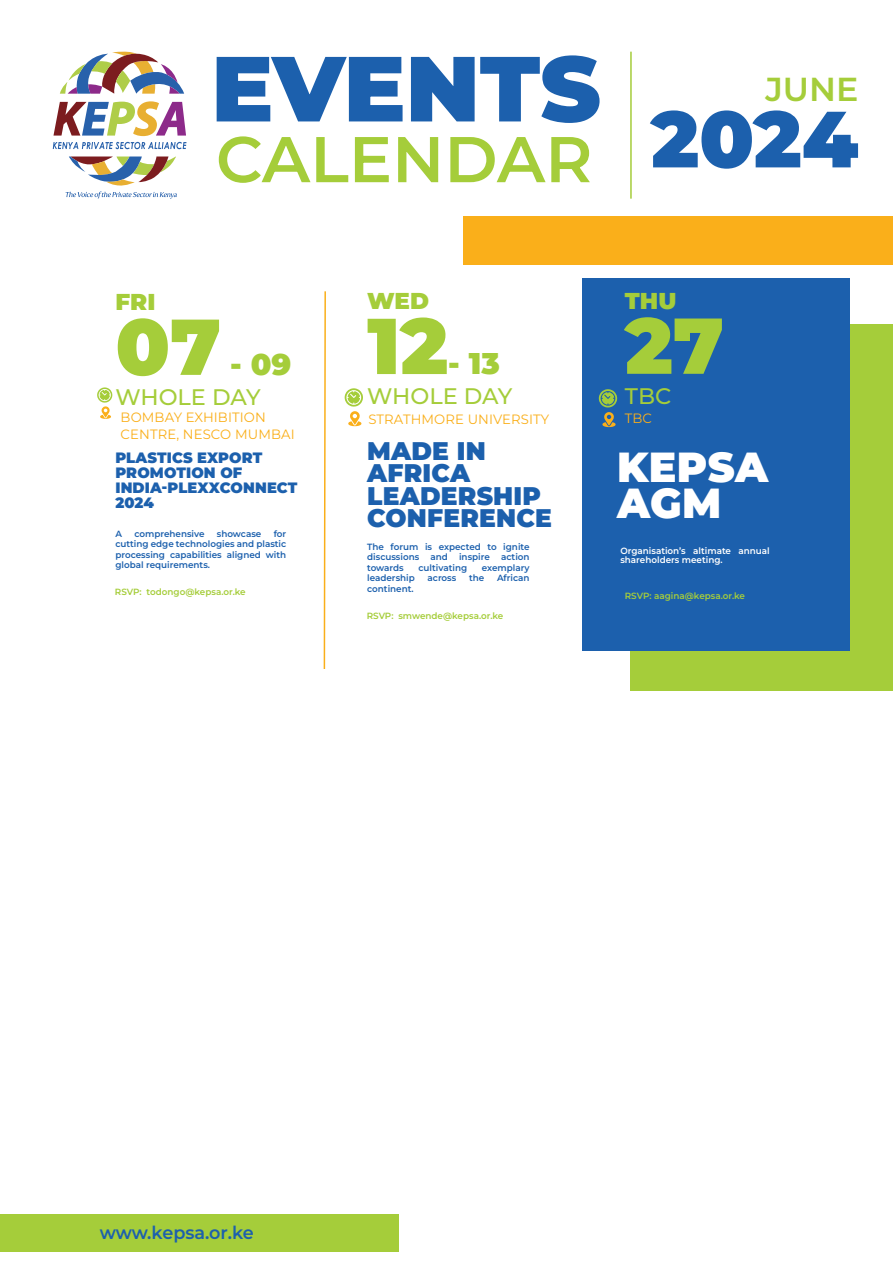
<style>
.page{position:relative;width:893px;height:1263px;background:#fff}
.page>*{position:absolute;margin:0;border:0;box-sizing:border-box;transform-origin:0 0}
.t1{font:900 92.25px "Montserrat";color:#1c60ad}
.t2{font:900 79.5px "Montserrat";color:#1c60ad}
.t3{font:900 78.9px "Montserrat";color:#a5cd3a}
.t4{font:100 64.5px "Montserrat";color:#a5cd3a}
.t5{font:900 42px/36px "Montserrat";letter-spacing:.01em;color:#fff}
.t6{font:600 33.3px "Montserrat";color:#a5cd3a}
.t7{font:900 30px "Montserrat";color:#a5cd3a}
.t8{font:900 25.5px/22.5px "Montserrat";letter-spacing:.01em;color:#1c60ad}
.t9{font:900 22.95px "Montserrat";color:#a5cd3a}
.t10{font:500 22.5px "Montserrat";color:#a5cd3a}
.t11{font:100 18px "Montserrat";letter-spacing:-.005em;color:#1c60ad}
.t12{font:900 15px/15px "Montserrat";letter-spacing:.01em;color:#1c60ad}
.t13{font:100 13.5px/17.2px "Montserrat";letter-spacing:.01em;color:#faaf1a}
.t14{font:100 9px/10.5px "Montserrat";color:#1c60ad;text-align:justify}
.t15{font:100 9px "Montserrat";color:#a5cd3a}
.t16{font:100 9px/9px "Montserrat";color:#fff}
</style>
<div class="page">
<div style="left:464px;top:217px;width:429px;height:48px;background:#faaf1a"></div>
<div style="left:630px;top:324px;width:263px;height:367px;background:#a5cd3a"></div>
<div style="left:0;top:1214px;width:398px;height:37px;background:#a5cd3a"></div>
<div style="left:583px;top:278px;width:267px;height:372px;background:#1c60ad"></div>
<hr style="left:630px;top:52px;width:2px;height:147px;background:#a5cd3a">
<svg style="left:97px;top:387px;width:15px;height:32px"></svg>
<svg style="left:599px;top:389px;width:18px;height:38px"></svg>
<svg style="left:345px;top:388px;width:18px;height:38px"></svg>
<svg style="left:53px;top:101px;width:133px;height:35px"></svg>
<svg style="left:60px;top:52px;width:124px;height:42px"></svg>
<svg style="left:66px;top:156px;width:111px;height:43px"></svg>
<svg style="left:53px;top:142px;width:133px;height:7px"></svg>
<svg style="left:323px;top:291px;width:3px;height:378px"></svg>
<h1 class="t1" style="left:211px;top:27px;width:391px">EVENTS</h1>
<h3 class="t4" style="left:216px;top:116px;width:378px">CALENDAR</h3>
<h3 class="t6" style="left:765px;top:67px;width:94px">JUNE</h3>
<h2 class="t2" style="left:651px;top:86px;width:209px">2024</h2>
<h3 class="t9" style="left:115px;top:287px;width:41px">FRI</h3>
<h3 class="t3" style="left:115px;top:294px;width:107px">07</h3>
<h3 class="t7" style="left:230px;top:344px;width:63px">- 09</h3>
<h3 class="t10" style="left:115px;top:382px;width:147px">WHOLE DAY</h3>
<h3 class="t13" style="left:121px;top:408px;width:176px">BOMBAY EXHIBITION<br>CENTRE, NESCO MUMBAI</h3>
<h3 class="t12" style="left:115px;top:450px;width:184px">PLASTICS EXPORT<br>PROMOTION OF<br>INDIA-PLEXXCONNECT<br>2024</h3>
<p class="t14" style="left:115px;top:528px;width:8px">A</p>
<p class="t14" style="left:134px;top:528px;width:72px">comprehensive</p>
<p class="t14" style="left:217px;top:528px;width:46px">showcase</p>
<p class="t14" style="left:115px;top:528px;width:172px;text-indent:158px">for cutting edge technologies and plastic processing capabilities aligned with global requirements.</p>
<p class="t15" style="left:115px;top:585px;width:132px">RSVP: todongo@kepsa.or.ke</p>
<h3 class="t9" style="left:367px;top:286px;width:63px">WED</h3>
<h3 class="t3" style="left:367px;top:293px;width:83px">12</h3>
<h3 class="t7" style="left:448px;top:343px;width:53px">- 13</h3>
<h3 class="t10" style="left:367px;top:381px;width:147px">WHOLE DAY</h3>
<h3 class="t13" style="left:368px;top:411px;width:182px">STRATHMORE UNIVERSITY</h3>
<h3 class="t8" style="left:367px;top:439px;width:186px">MADE IN<br>AFRICA<br>LEADERSHIP<br>CONFERENCE</h3>
<p class="t14" style="left:367px;top:541px;width:164px">The forum is expected to ignite discussions and inspire action towards</p>
<p class="t14" style="left:418px;top:562px;width:50px">cultivating</p>
<p class="t14" style="left:482px;top:562px;width:49px">exemplary</p>
<p class="t14" style="left:367px;top:572px;width:49px">leadership</p>
<p class="t14" style="left:428px;top:572px;width:30px">across</p>
<p class="t14" style="left:469px;top:572px;width:17px">the</p>
<p class="t14" style="left:497px;top:572px;width:34px">African</p>
<p class="t14" style="left:367px;top:583px;width:48px">continent.</p>
<p class="t15" style="left:367px;top:610px;width:138px">RSVP: smwende@kepsa.or.ke</p>
<h3 class="t9" style="left:625px;top:286px;width:53px">THU</h3>
<h3 class="t3" style="left:625px;top:293px;width:100px">27</h3>
<h3 class="t10" style="left:625px;top:381px;width:48px">TBC</h3>
<h3 class="t13" style="left:625px;top:410px;width:29px">TBC</h3>
<h3 class="t5" style="left:617px;top:448px;width:153px">KEPSA<br>AGM</h3>
<p class="t16" style="left:620px;top:546px;width:151px">Organisation’s altimate annual shareholders meeting.</p>
<p class="t15" style="left:625px;top:590px;width:122px">RSVP: aagina@kepsa.or.ke</p>
<h3 class="t11" style="left:100px;top:1220px;width:156px">www.kepsa.or.ke</h3>
</div>
